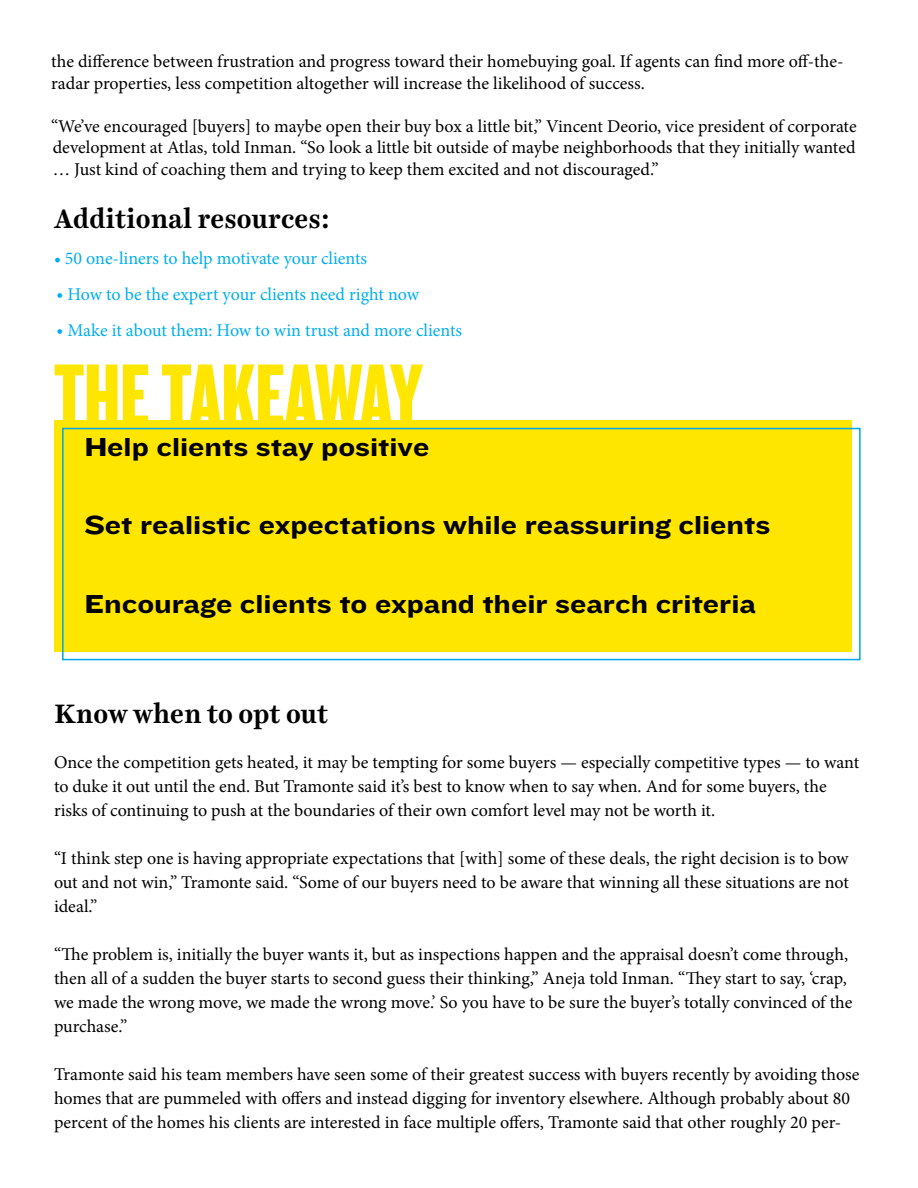
<style>
.page{position:relative;width:918px;height:1188px;background:#fff}
.page>*{position:absolute;margin:0;border:0;box-sizing:border-box;transform-origin:0 0}
.t1{font:93px "Knockout HTF68 Full Featherwt";color:#ffe600}
.t2{font:27px "Knockout HTF53 Heviweight";color:#000}
.t3{font:700 27px "Harriet Text";color:#000}
.t4{font:18px/24px "Minion Pro";letter-spacing:-.005em;color:#000}
.t5{font:18px "Minion Pro";letter-spacing:-.005em;color:#00aeef}
.s1{font-family:"Harriet Text"}
</style>
<div class="page">
<div style="left:54px;top:421px;width:797px;height:231px;background:#ffe600"></div>
<div style="left:62px;top:428px;width:799px;height:232px;border:2px solid #00a6e9"></div>
<p class="t4" style="left:51px;top:51px;width:794px;line-height:21.6px">the difference between frustration and progress toward their homebuying goal. If agents can find more off-the&shy;radar properties, less competition altogether will increase the likelihood of success.</p>
<p class="t4" style="left:51px;top:115px;width:807px;line-height:21.6px;text-align:justify">“We’ve encouraged [buyers] to maybe open their buy box a little bit,” Vincent Deorio, vice president of corporate development at Atlas, told Inman. “So look a little bit outside of maybe neighborhoods that they initially wanted … Just kind of coaching them and trying to keep them excited and not discouraged.”</p>
<h2 class="t3" style="left:54px;top:200px;width:278px">Additional resources:</h2>
<p class="t5" style="left:54px;top:246px;width:314px">• 50 one-liners to help motivate your clients</p>
<p class="t5" style="left:56px;top:282px;width:365px"><span class="s1">•</span> How to be the expert your clients need right now</p>
<p class="t5" style="left:56px;top:318px;width:408px"><span class="s1">•</span> Make it about them: How to win trust and more clients</p>
<h1 class="t1" style="left:54px;top:348px;width:370px">THE TAKEAWAY</h1>
<h2 class="t2" style="left:84px;top:432px;width:346px">Help clients stay positive</h2>
<h2 class="t2" style="left:84px;top:510px;width:687px">Set realistic expectations while reassuring clients</h2>
<h2 class="t2" style="left:84px;top:589px;width:673px">Encourage clients to expand their search criteria</h2>
<h2 class="t3" style="left:54px;top:695px;width:276px">Know when to opt out</h2>
<p class="t4" style="left:54px;top:751px;width:807px">Once the competition gets heated, it may be tempting for some buyers — especially competitive types — to want to duke it out until the end. But Tramonte said it’s best to know when to say when. And for some buyers, the risks of continuing to push at the boundaries of their own comfort level may not be worth it.</p>
<p class="t4" style="left:54px;top:847px;width:797px;text-align:justify">“I think step one is having appropriate expectations that [with] some of these deals, the right decision is to bow out and not win,” Tramonte said. “Some of our buyers need to be aware that winning all these situations are not ideal.”</p>
<p class="t4" style="left:54px;top:943px;width:800px">“The problem is, initially the buyer wants it, but as inspections happen and the appraisal doesn’t come through, then all of a sudden the buyer starts to second guess their thinking,” Aneja told Inman. “They start to say, ‘crap, we made the wrong move, we made the wrong move.’ So you have to be sure the buyer’s totally convinced of the purchase.”</p>
<p class="t4" style="left:54px;top:1063px;width:807px">Tramonte said his team members have seen some of their greatest success with buyers recently by avoiding those homes that are pummeled with offers and instead digging for inventory elsewhere. Although probably about 80 percent of the homes his clients are interested in face multiple offers, Tramonte said that other roughly 20 per-</p>
</div>
